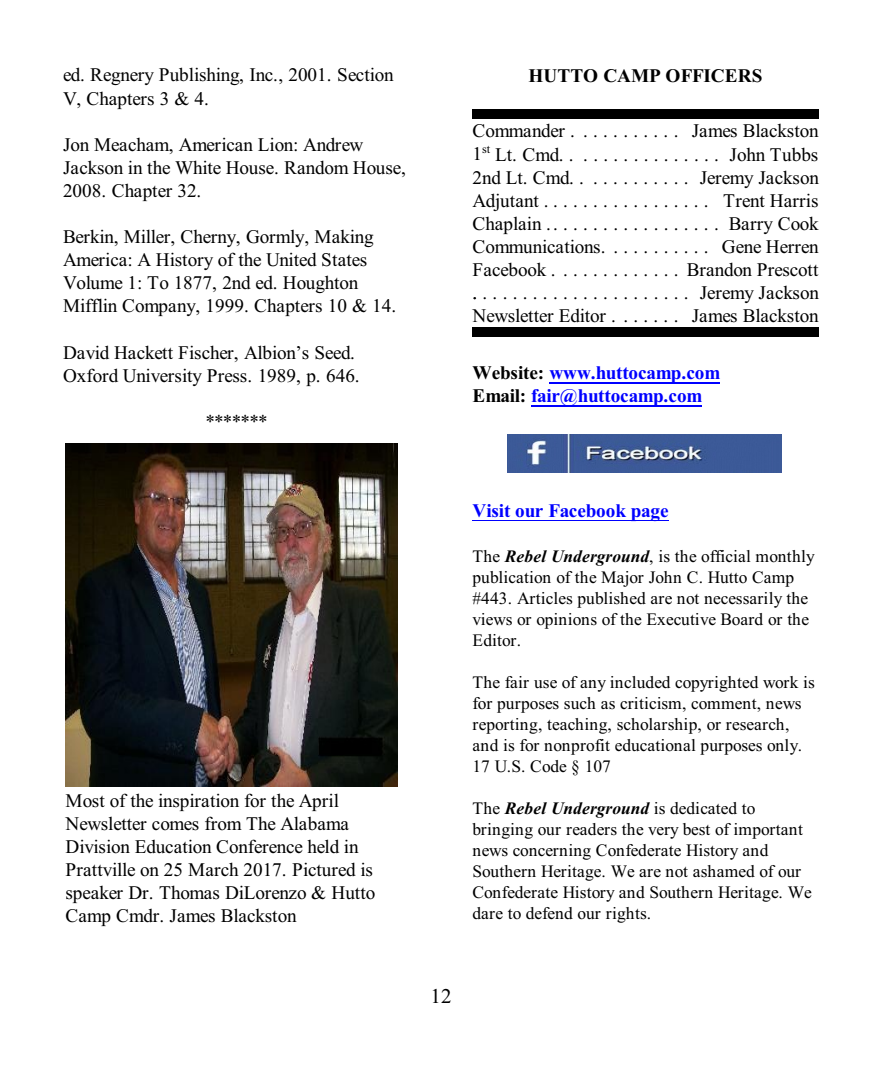
<style>
.page{position:relative;width:882px;height:1071px;background:#fff}
.page>*{position:absolute;margin:0;border:0;box-sizing:border-box;transform-origin:0 0}
.t1{font:21px "Times New Roman";color:#000}
.t2{font:19.25px/23.1px "Times New Roman";letter-spacing:-.005em;color:#000}
.t3{font:700 19.25px/23.1px "Times New Roman";letter-spacing:-.01em;color:#00f}
.t4{font:700 19.25px "Times New Roman";color:#000}
.t5{font:17.5px/21px "Times New Roman";letter-spacing:.005em;color:#000}
.s1{color:#000}
.s2{font-weight:700;font-style:italic}
</style>
<div class="page">
<img style="left:65px;top:443px;width:332px;height:344px">
<hr style="left:549px;top:382px;width:171px;height:1px;background:#00f">
<hr style="left:531px;top:405px;width:171px;height:1px;background:#00f">
<hr style="left:472px;top:520px;width:197px;height:1px;background:#00f">
<div style="left:472px;top:109px;width:347px;height:9px;background:#000"></div>
<div style="left:472px;top:327px;width:347px;height:9px;background:#000"></div>
<img style="left:507px;top:435px;width:274px;height:37px">
<p class="t2" style="left:63px;top:65px;width:332px">ed. Regnery Publishing, Inc., 2001. Section<br>V, Chapters 3 &amp; 4.</p>
<p class="t2" style="left:63px;top:135px;width:344px">Jon Meacham, American Lion: Andrew<br>Jackson in the White House. Random House,<br>2008. Chapter 32.</p>
<p class="t2" style="left:63px;top:227px;width:335px">Berkin, Miller, Cherny, Gormly, Making America: A History of the United States Volume 1: To 1877, 2nd ed. Houghton Mifflin Company, 1999. Chapters 10 &amp; 14.</p>
<p class="t2" style="left:63px;top:343px;width:298px">David Hackett Fischer, Albion’s Seed.<br>Oxford University Press. 1989, p. 646.</p>
<p class="t2" style="left:205px;top:412px;width:64px">*******</p>
<p class="t4" style="left:528px;top:69px;width:236px">HUTTO CAMP OFFICERS</p>
<p class="t2" style="left:472px;top:121px;width:348px;text-align:justify">Commander . . . . . . . . . . . James Blackston 1<sup>st</sup> Lt.Cmd.. .............. JohnTubbs 2nd Lt. Cmd. . . . . . . . . . . . Jeremy Jackson Adjutant................. TrentHarris Chaplain.................. BarryCook Communications. . . . . . . . . . . Gene Herren Facebook . . . . . . . . . . . . . Brandon Prescott ...................... JeremyJackson Newsletter Editor . . . . . . . James Blackston</p>
<p class="t3" style="left:472px;top:363px;width:249px"><span class="s1">Website:</span> www.huttocamp.com<br><span class="s1">Email:</span> fair@huttocamp.com</p>
<p class="t2" style="left:66px;top:791px;width:312px">Most of the inspiration for the April Newsletter comes from The Alabama Division Education Conference held in Prattville on 25 March 2017. Pictured is speaker Dr. Thomas DiLorenzo &amp; Hutto Camp Cmdr. James Blackston</p>
<p class="t3" style="left:472px;top:501px;width:198px">Visit our Facebook page</p>
<p class="t5" style="left:472px;top:547px;width:344px">The <span class="s2">Rebel Underground</span>, is the official monthly publication of the Major John C. Hutto Camp #443. Articles published are not necessarily the views or opinions of the Executive Board or the Editor.</p>
<p class="t5" style="left:472px;top:673px;width:344px">The fair use of any included copyrighted work is for purposes such as criticism, comment, news reporting, teaching, scholarship, or research, and is for nonprofit educational purposes only.<br>17 U.S. Code § 107</p>
<p class="t5" style="left:472px;top:799px;width:341px">The <span class="s2">Rebel Underground</span> is dedicated to bringing our readers the very best of important news concerning Confederate History and Southern Heritage. We are not ashamed of our Confederate History and Southern Heritage. We dare to defend our rights.</p>
<p class="t1" style="left:430px;top:988px;width:22px">12</p>
</div>
